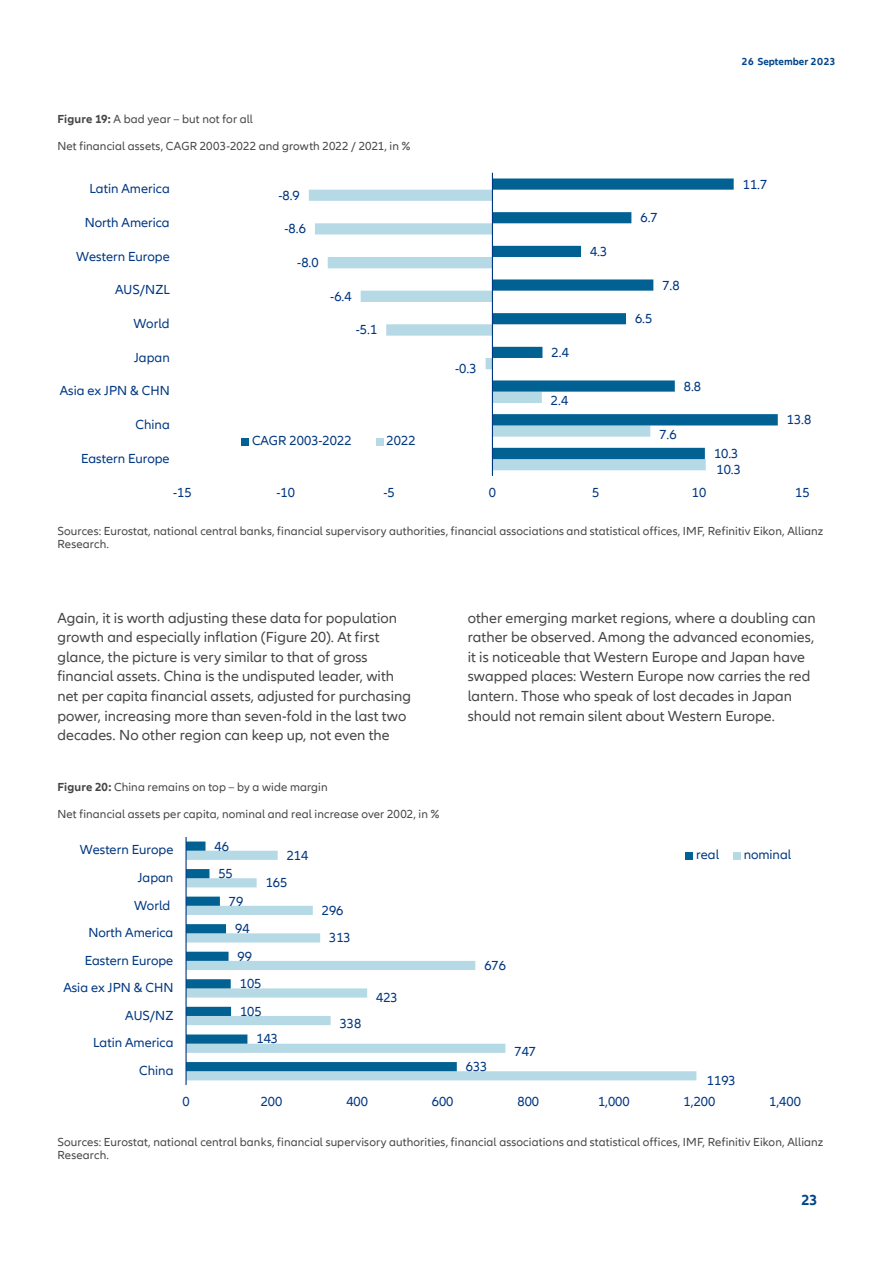
<style>
.page{position:relative;width:893px;height:1263px;background:#fff}
.page>*{position:absolute;margin:0;border:0;box-sizing:border-box;transform-origin:0 0}
.t1{font:15px/19.5px "Allianz Neo";letter-spacing:.005em;color:#464547}
.t2{font:700 15px "Allianz Neo";color:#00468b}
.t3{font:13.5px "Allianz Neo";letter-spacing:-.005em;color:#003781}
.t4{font:12px/13.5px "Allianz Neo";letter-spacing:.01em;color:#464547}
.t5{font:700 10.5px "Allianz Neo";color:#00468b}
.s1{font-weight:700}
</style>
<div class="page">
<svg style="left:187px;top:859px;width:509px;height:221px"></svg>
<svg style="left:187px;top:841px;width:270px;height:230px"></svg>
<hr style="left:185px;top:837px;width:2px;height:248px;background:#003781">
<div style="left:685px;top:852px;width:8px;height:7px;background:#006192"></div>
<div style="left:733px;top:852px;width:7px;height:7px;background:#b5dae6"></div>
<svg style="left:309px;top:190px;width:397px;height:280px"></svg>
<svg style="left:493px;top:178px;width:285px;height:281px"></svg>
<hr style="left:492px;top:173px;width:1px;height:303px;background:#003781">
<div style="left:241px;top:438px;width:8px;height:7px;background:#006192"></div>
<div style="left:376px;top:438px;width:7px;height:7px;background:#b5dae6"></div>
<p class="t4" style="left:57px;top:113px;width:197px"><span class="s1">Figure 19:</span> A bad year – but not for all</p>
<p class="t4" style="left:57px;top:140px;width:354px">Net financial assets, CAGR 2003-2022 and growth 2022 / 2021, in %</p>
<p class="t3" style="left:90px;top:181px;width:82px">Latin America</p>
<p class="t3" style="left:85px;top:215px;width:87px">North America</p>
<p class="t3" style="left:76px;top:248px;width:95px">Western Europe</p>
<p class="t3" style="left:115px;top:282px;width:56px">AUS/NZL</p>
<p class="t3" style="left:133px;top:316px;width:38px">World</p>
<p class="t3" style="left:134px;top:350px;width:37px">Japan</p>
<p class="t3" style="left:60px;top:383px;width:111px">Asia ex JPN &amp; CHN</p>
<p class="t3" style="left:136px;top:417px;width:36px">China</p>
<p class="t3" style="left:81px;top:451px;width:90px">Eastern Europe</p>
<p class="t3" style="left:278px;top:187px;width:23px">-8.9</p>
<p class="t3" style="left:284px;top:221px;width:23px">-8.6</p>
<p class="t3" style="left:297px;top:255px;width:23px">-8.0</p>
<p class="t3" style="left:330px;top:288px;width:23px">-6.4</p>
<p class="t3" style="left:356px;top:322px;width:23px">-5.1</p>
<p class="t3" style="left:252px;top:433px;width:101px">CAGR 2003-2022</p>
<p class="t3" style="left:387px;top:433px;width:31px">2022</p>
<p class="t3" style="left:455px;top:361px;width:23px">-0.3</p>
<p class="t5" style="left:742px;top:56px;width:95px">26 September 2023</p>
<p class="t3" style="left:590px;top:244px;width:19px">4.3</p>
<p class="t3" style="left:552px;top:345px;width:19px">2.4</p>
<p class="t3" style="left:551px;top:393px;width:19px">2.4</p>
<p class="t3" style="left:640px;top:210px;width:19px">6.7</p>
<p class="t3" style="left:743px;top:176px;width:26px">11.7</p>
<p class="t3" style="left:635px;top:311px;width:19px">6.5</p>
<p class="t3" style="left:662px;top:277px;width:19px">7.8</p>
<p class="t3" style="left:684px;top:378px;width:19px">8.8</p>
<p class="t3" style="left:659px;top:427px;width:19px">7.6</p>
<p class="t3" style="left:714px;top:446px;width:26px">10.3</p>
<p class="t3" style="left:716px;top:462px;width:26px">10.3</p>
<p class="t3" style="left:787px;top:412px;width:26px">13.8</p>
<p class="t3" style="left:173px;top:485px;width:20px">-15</p>
<p class="t3" style="left:276px;top:485px;width:20px">-10</p>
<p class="t3" style="left:383px;top:485px;width:13px">-5</p>
<p class="t3" style="left:489px;top:485px;width:9px">0</p>
<p class="t3" style="left:592px;top:485px;width:9px">5</p>
<p class="t3" style="left:692px;top:485px;width:16px">10</p>
<p class="t3" style="left:795px;top:485px;width:16px">15</p>
<p class="t4" style="left:57px;top:524px;width:767px">Sources: Eurostat, national central banks, financial supervisory authorities, financial associations and statistical offices, IMF, Refinitiv Eikon, Allianz<br>Research.</p>
<p class="t1" style="left:57px;top:609px;width:355px">Again, it is worth adjusting these data for population growth and especially inflation (Figure 20). At first glance, the picture is very similar to that of gross financial assets. China is the undisputed leader, with net per capita financial assets, adjusted for purchasing power, increasing more than seven-fold in the last two decades. No other region can keep up, not even the</p>
<p class="t1" style="left:468px;top:609px;width:349px">other emerging market regions, where a doubling can rather be observed. Among the advanced economies, it is noticeable that Western Europe and Japan have swapped places: Western Europe now carries the red lantern. Those who speak of lost decades in Japan should not remain silent about Western Europe.</p>
<p class="t4" style="left:57px;top:780px;width:272px"><span class="s1">Figure 20:</span> China remains on top – by a wide margin</p>
<p class="t4" style="left:57px;top:807px;width:383px">Net financial assets per capita, nominal and real increase over 2002, in %</p>
<p class="t3" style="left:215px;top:838px;width:16px">46</p>
<p class="t3" style="left:80px;top:842px;width:95px">Western Europe</p>
<p class="t3" style="left:696px;top:847px;width:24px">real</p>
<p class="t3" style="left:744px;top:847px;width:49px">nominal</p>
<p class="t3" style="left:287px;top:847px;width:23px">214</p>
<p class="t3" style="left:138px;top:870px;width:37px">Japan</p>
<p class="t3" style="left:218px;top:866px;width:16px">55</p>
<p class="t3" style="left:266px;top:875px;width:23px">165</p>
<p class="t3" style="left:134px;top:897px;width:38px">World</p>
<p class="t3" style="left:229px;top:893px;width:16px">79</p>
<p class="t3" style="left:322px;top:903px;width:23px">296</p>
<p class="t3" style="left:88px;top:925px;width:87px">North America</p>
<p class="t3" style="left:235px;top:921px;width:16px">94</p>
<p class="t3" style="left:329px;top:930px;width:23px">313</p>
<p class="t3" style="left:85px;top:952px;width:90px">Eastern Europe</p>
<p class="t3" style="left:238px;top:949px;width:16px">99</p>
<p class="t3" style="left:484px;top:958px;width:23px">676</p>
<p class="t3" style="left:63px;top:980px;width:111px">Asia ex JPN &amp; CHN</p>
<p class="t3" style="left:240px;top:976px;width:23px">105</p>
<p class="t3" style="left:376px;top:990px;width:23px">423</p>
<p class="t3" style="left:125px;top:1007px;width:50px">AUS/NZ</p>
<p class="t3" style="left:240px;top:1004px;width:23px">105</p>
<p class="t3" style="left:340px;top:1016px;width:23px">338</p>
<p class="t3" style="left:93px;top:1035px;width:82px">Latin America</p>
<p class="t3" style="left:256px;top:1031px;width:23px">143</p>
<p class="t3" style="left:514px;top:1043px;width:23px">747</p>
<p class="t3" style="left:139px;top:1062px;width:36px">China</p>
<p class="t3" style="left:466px;top:1059px;width:23px">633</p>
<p class="t3" style="left:707px;top:1072px;width:30px">1193</p>
<p class="t3" style="left:182px;top:1094px;width:9px">0</p>
<p class="t3" style="left:261px;top:1094px;width:23px">200</p>
<p class="t3" style="left:346px;top:1094px;width:23px">400</p>
<p class="t3" style="left:432px;top:1094px;width:23px">600</p>
<p class="t3" style="left:517px;top:1094px;width:23px">800</p>
<p class="t3" style="left:598px;top:1094px;width:33px">1,000</p>
<p class="t3" style="left:684px;top:1094px;width:33px">1,200</p>
<p class="t3" style="left:769px;top:1094px;width:33px">1,400</p>
<p class="t4" style="left:57px;top:1135px;width:767px">Sources: Eurostat, national central banks, financial supervisory authorities, financial associations and statistical offices, IMF, Refinitiv Eikon, Allianz<br>Research.</p>
<p class="t2" style="left:801px;top:1191px;width:18px">23</p>
</div>
